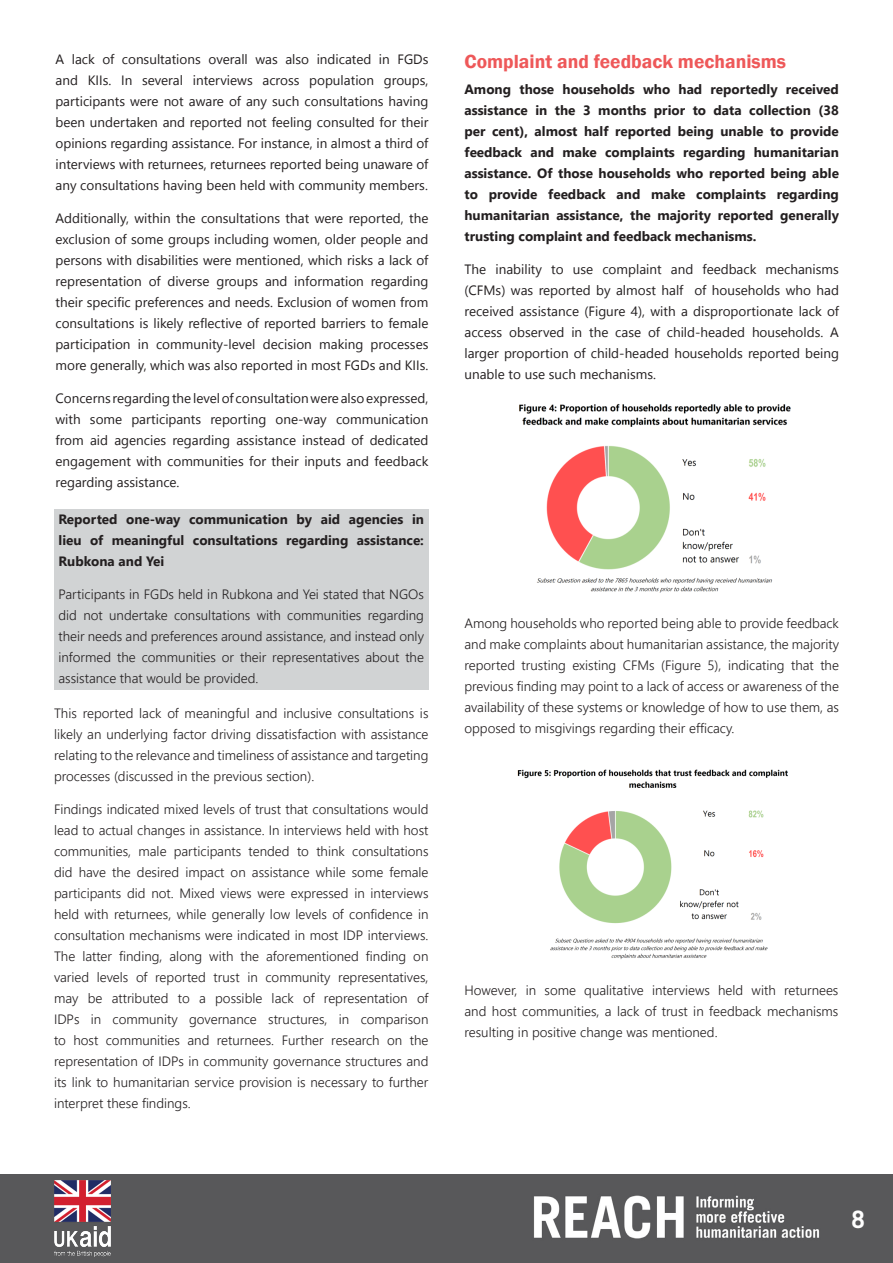
<style>
.page{position:relative;width:893px;height:1263px;background:#fff}
.page>*{position:absolute;margin:0;border:0;box-sizing:border-box;transform-origin:0 0}
.REACH_body_text_back{font:700 24px "Trade Gothic LT Std";color:#fff}
.Intro_bold{font:600 19.5px "Franklin Gothic";color:#ee5859}
.REACH_body_text_back-2{font:300 13.5px/21px "Leelawadee UI";color:#231f20;text-align:justify}
.REACH_body_text_back-3{font:13.5px/21px "Leelawadee UI";color:#231f20;text-align:justify}
.REACH_body_text_back-4{font:700 13.5px/21px "Leelawadee UI";color:#231f20;text-align:justify}
</style>
<div class="page">
<div style="left:0;top:1175px;width:893px;height:88px;background:#58585a"></div>
<img style="left:534px;top:1195px;width:285px;height:44px">
<img style="left:54px;top:1181px;width:56px;height:75px">
<div style="left:54px;top:509px;width:374px;height:180px;background:#d1d3d4"></div>
<img style="left:519px;top:403px;width:272px;height:190px">
<img style="left:517px;top:769px;width:271px;height:190px">
<p class="REACH_body_text_back-3" style="left:55px;top:48px;width:374px">A lack of consultations overall was also indicated in FGDs and KIIs. In several interviews across population groups, participants were not aware of any such consultations having been undertaken and reported not feeling consulted for their opinions regarding assistance. For instance, in almost a third of interviews with returnees, returnees reported being unaware of any consultations having been held with community members.</p>
<p class="REACH_body_text_back-3" style="left:55px;top:207px;width:374px">Additionally, within the consultations that were reported, the exclusion of some groups including women, older people and persons with disabilities were mentioned, which risks a lack of representation of diverse groups and information regarding their specific preferences and needs. Exclusion of women from consultations is likely reflective of reported barriers to female participation in community-level decision making processes more generally, which was also reported in most FGDs and KIIs.</p>
<p class="REACH_body_text_back-3" style="left:55px;top:387px;width:374px">Concerns regarding the level of consultation were also expressed, with some participants reporting one-way communication from aid agencies regarding assistance instead of dedicated engagement with communities for their inputs and feedback regarding assistance.</p>
<p class="REACH_body_text_back-4" style="left:58px;top:508px;width:367px">Reported one-way communication by aid agencies in lieu of meaningful consultations regarding assistance:<br>Rubkona and Yei</p>
<p class="REACH_body_text_back-2" style="left:58px;top:583px;width:367px">Participants in FGDs held in Rubkona and Yei stated that NGOs did not undertake consultations with communities regarding their needs and preferences around assistance, and instead only informed the communities or their representatives about the assistance that would be provided.</p>
<p class="REACH_body_text_back-2" style="left:54px;top:702px;width:376px">This reported lack of meaningful and inclusive consultations is likely an underlying factor driving dissatisfaction with assistance relating to the relevance and timeliness of assistance and targeting processes (discussed in the previous section).</p>
<p class="REACH_body_text_back-2" style="left:54px;top:798px;width:376px">Findings indicated mixed levels of trust that consultations would lead to actual changes in assistance. In interviews held with host communities, male participants tended to think consultations did have the desired impact on assistance while some female participants did not. Mixed views were expressed in interviews held with returnees, while generally low levels of confidence in consultation mechanisms were indicated in most IDP interviews.<br>The latter finding, along with the aforementioned finding on varied levels of reported trust in community representatives, may be attributed to a possible lack of representation of IDPs in community governance structures, in comparison to host communities and returnees. Further research on the representation of IDPs in community governance structures and its link to humanitarian service provision is necessary to further interpret these findings.</p>
<p class="Intro_bold" style="left:464px;top:49px;width:323px">Complaint and feedback mechanisms</p>
<p class="REACH_body_text_back-4" style="left:464px;top:78px;width:376px">Among those households who had reportedly received assistance in the 3 months prior to data collection (38 per cent), almost half reported being unable to provide feedback and make complaints regarding humanitarian assistance. Of those households who reported being able to provide feedback and make complaints regarding humanitarian assistance, the majority reported generally trusting complaint and feedback mechanisms.</p>
<p class="REACH_body_text_back-3" style="left:464px;top:258px;width:376px">The inability to use complaint and feedback mechanisms (CFMs) was reported by almost half of households who had received assistance (Figure 4), with a disproportionate lack of access observed in the case of child-headed households. A larger proportion of child-headed households reported being unable to use such mechanisms.</p>
<p class="REACH_body_text_back-2" style="left:464px;top:612px;width:376px">Among households who reported being able to provide feedback and make complaints about humanitarian assistance, the majority reported trusting existing CFMs (Figure 5), indicating that the previous finding may point to a lack of access or awareness of the availability of these systems or knowledge of how to use them, as opposed to misgivings regarding their efficacy.</p>
<p class="REACH_body_text_back-2" style="left:464px;top:979px;width:375px">However, in some qualitative interviews held with returnees and host communities, a lack of trust in feedback mechanisms resulting in positive change was mentioned.</p>
<p class="REACH_body_text_back" style="left:851px;top:1205px;width:15px">8</p>
</div>
